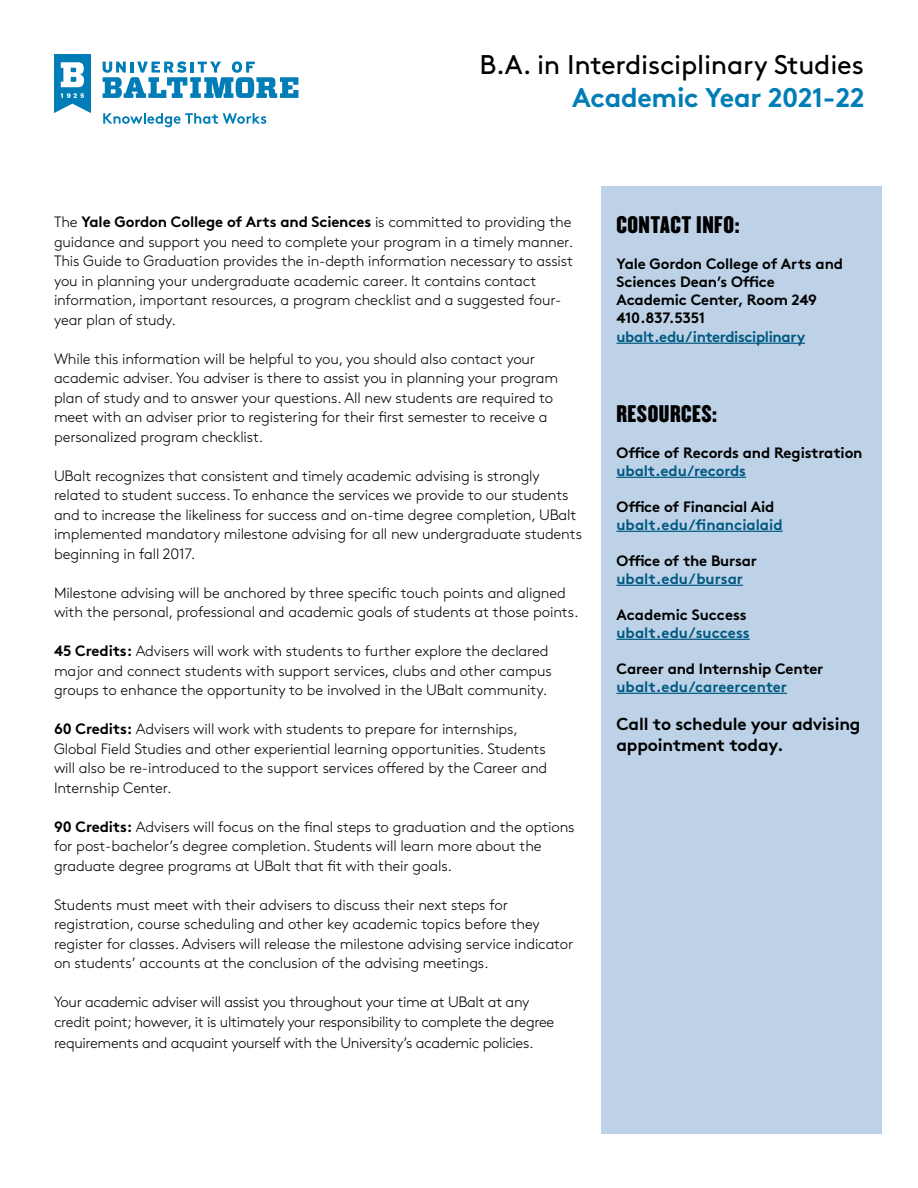
<style>
.page{position:relative;width:918px;height:1188px;background:#fff}
.page>*{position:absolute;margin:0;border:0;box-sizing:border-box;transform-origin:0 0}
.Brown_Normal_18_pt{font:27px "Brown Std";letter-spacing:-.01em;color:#000}
.t1{font:700 27px "Brown Std";letter-spacing:-.01em;color:#007db6}
.Headline_14_pt_Black{font:21px "Champion Welterweight";letter-spacing:.025em;color:#000}
.Brown_bold_10_12{font:700 17.25px/20.7px "Brown Std";letter-spacing:-.01em;color:#000}
.t2{font:300 15px/19.5px "Brown Std";letter-spacing:-.01em;color:#000}
.Brown_bold_10_12-2{font:700 15px "Brown Std";letter-spacing:-.01em;color:#000}
.Brown_bold_10_12-3{font:700 15px "Brown Std";color:#005981}
.Brown_bold_10_12-4{font:700 15px "Brown Std";letter-spacing:-.025em;color:#005981}
.s1{font-weight:700}
</style>
<div class="page">
<svg style="left:54px;top:54px;width:37px;height:59px"></svg>
<svg style="left:103px;top:61px;width:195px;height:37px"></svg>
<svg style="left:103px;top:113px;width:163px;height:14px"></svg>
<div style="left:601px;top:186px;width:280px;height:948px;background:#bed2e7"></div>
<hr style="left:616px;top:343px;width:189px;height:1px;background:#005981">
<hr style="left:616px;top:477px;width:130px;height:1px;background:#005981">
<hr style="left:616px;top:531px;width:167px;height:1px;background:#005981">
<hr style="left:616px;top:585px;width:127px;height:1px;background:#005981">
<hr style="left:616px;top:639px;width:134px;height:1px;background:#005981">
<hr style="left:616px;top:693px;width:171px;height:1px;background:#005981">
<p class="Brown_Normal_18_pt" style="left:479px;top:49px;width:386px">B.A. in Interdisciplinary Studies</p>
<h1 class="t1" style="left:572px;top:81px;width:294px">Academic Year 2021-22</h1>
<p class="t2" style="left:54px;top:213px;width:521px">The <span class="s1">Yale Gordon College of Arts and Sciences</span> is committed to providing the guidance and support you need to complete your program in a timely manner.<br>This Guide to Graduation provides the in-depth information necessary to assist you in planning your undergraduate academic career. It contains contact information, important resources, a program checklist and a suggested four&shy;year plan of study.</p>
<p class="t2" style="left:54px;top:349px;width:506px">While this information will be helpful to you, you should also contact your academic adviser. You adviser is there to assist you in planning your program plan of study and to answer your questions. All new students are required to meet with an adviser prior to registering for their first semester to receive a personalized program checklist.</p>
<p class="t2" style="left:54px;top:466px;width:530px">UBalt recognizes that consistent and timely academic advising is strongly related to student success. To enhance the services we provide to our students and to increase the likeliness for success and on-time degree completion, UBalt implemented mandatory milestone advising for all new undergraduate students beginning in fall 2017.</p>
<p class="t2" style="left:54px;top:583px;width:526px">Milestone advising will be anchored by three specific touch points and aligned with the personal, professional and academic goals of students at those points.</p>
<p class="t2" style="left:54px;top:642px;width:499px"><span class="s1">45 Credits:</span> Advisers will work with students to further explore the declared major and connect students with support services, clubs and other campus groups to enhance the opportunity to be involved in the UBalt community.</p>
<p class="t2" style="left:54px;top:720px;width:495px"><span class="s1">60 Credits:</span> Advisers will work with students to prepare for internships, Global Field Studies and other experiential learning opportunities. Students will also be re-introduced to the support services offered by the Career and Internship Center.</p>
<p class="t2" style="left:54px;top:817px;width:522px"><span class="s1">90 Credits:</span> Advisers will focus on the final steps to graduation and the options for post-bachelor’s degree completion. Students will learn more about the graduate degree programs at UBalt that fit with their goals.</p>
<p class="t2" style="left:54px;top:895px;width:521px">Students must meet with their advisers to discuss their next steps for registration, course scheduling and other key academic topics before they register for classes. Advisers will release the milestone advising service indicator on students’ accounts at the conclusion of the advising meetings.</p>
<p class="t2" style="left:54px;top:993px;width:502px">Your academic adviser will assist you throughout your time at UBalt at any credit point; however, it is ultimately your responsibility to complete the degree</p>
<p class="t2" style="left:54px;top:1033px;width:481px">requirements and acquaint yourself with the University’s academic policies.</p>
<p class="Headline_14_pt_Black" style="left:616px;top:207px;width:125px">CONTACT INFO:</p>
<p class="Brown_bold_10_12-2" style="left:616px;top:254px;width:228px">Yale Gordon College of Arts and</p>
<p class="Brown_bold_10_12-2" style="left:616px;top:272px;width:160px">Sciences Dean’s Office</p>
<p class="Brown_bold_10_12-2" style="left:616px;top:290px;width:202px">Academic Center, Room 249</p>
<p class="Brown_bold_10_12-2" style="left:616px;top:308px;width:90px">410.837.5351</p>
<p class="Brown_bold_10_12-4" style="left:616px;top:327px;width:190px">ubalt.edu/interdisciplinary</p>
<p class="Brown_bold_10_12-2" style="left:743px;top:272px;width:18px">f</p>
<p class="Headline_14_pt_Black" style="left:616px;top:396px;width:102px">RESOURCES:</p>
<p class="Brown_bold_10_12-2" style="left:616px;top:443px;width:248px">Office of Records and Registration</p>
<p class="Brown_bold_10_12-3" style="left:616px;top:461px;width:131px">ubalt.edu/records</p>
<p class="Brown_bold_10_12-2" style="left:616px;top:497px;width:159px">Office of Financial Aid</p>
<p class="Brown_bold_10_12-3" style="left:616px;top:515px;width:168px">ubalt.edu/financialaid</p>
<p class="Brown_bold_10_12-2" style="left:616px;top:551px;width:142px">Office of the Bursar</p>
<p class="Brown_bold_10_12-3" style="left:616px;top:569px;width:128px">ubalt.edu/bursar</p>
<p class="Brown_bold_10_12-2" style="left:616px;top:605px;width:132px">Academic Success</p>
<p class="Brown_bold_10_12-3" style="left:616px;top:623px;width:135px">ubalt.edu/success</p>
<p class="Brown_bold_10_12-2" style="left:616px;top:659px;width:208px">Career and Internship Center</p>
<p class="Brown_bold_10_12-3" style="left:616px;top:677px;width:172px">ubalt.edu/careercenter</p>
<p class="Brown_bold_10_12" style="left:616px;top:714px;width:246px">Call to schedule your advising appointment today.</p>
<p class="Brown_bold_10_12-2" style="left:628px;top:443px;width:18px">f</p>
<p class="Brown_bold_10_12-2" style="left:628px;top:497px;width:18px">f</p>
<p class="Brown_bold_10_12-2" style="left:628px;top:551px;width:18px">f</p>
</div>
